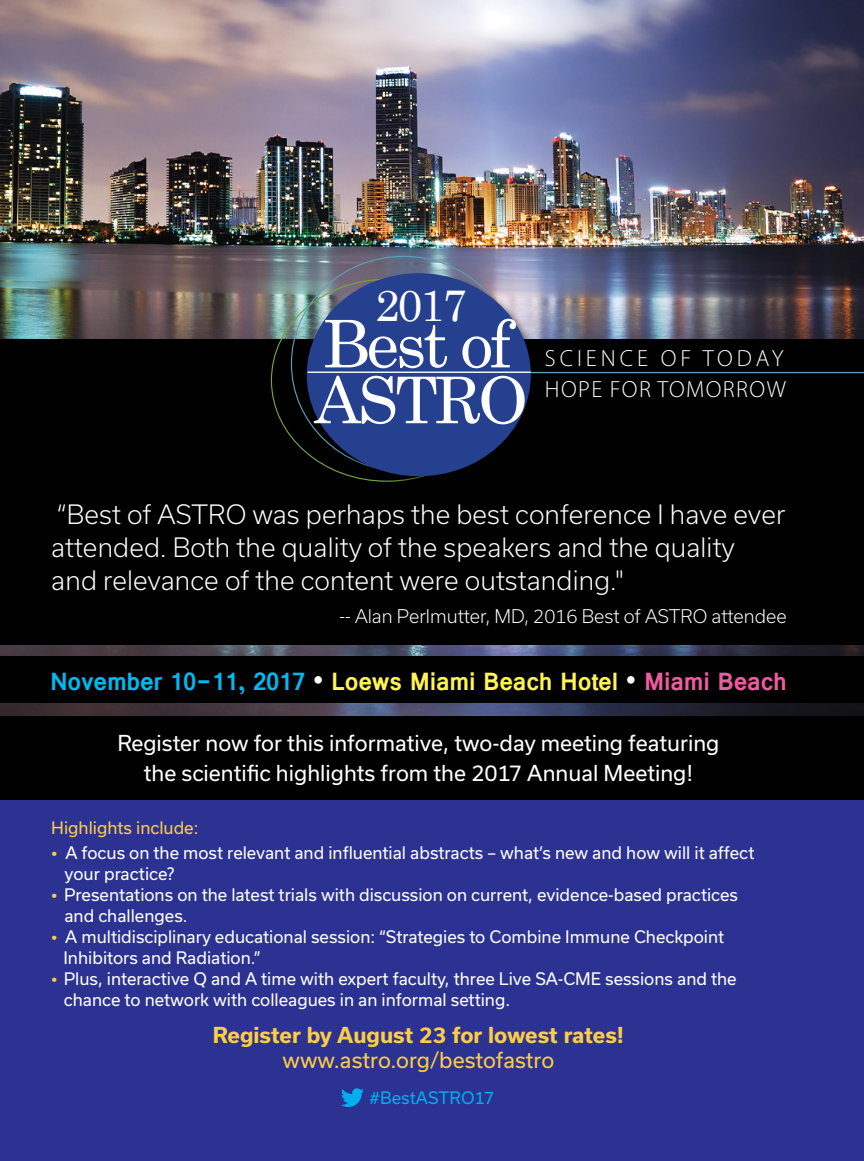
<style>
.page{position:relative;width:864px;height:1161px;background:#fff}
.page>*{position:absolute;margin:0;border:0;box-sizing:border-box;transform-origin:0 0}
.t1{font:65.7px "Century Schoolbook";letter-spacing:-.05em;color:#fff}
.t2{font:64.35px "Century Schoolbook";letter-spacing:-.05em;color:#fff}
.t3{font:44.1px "Century Schoolbook";color:#fff}
.t4{font:700 27px "Vrinda";letter-spacing:-.01em;color:#fff450}
.t5{font:300 25.5px/33px "Usual";letter-spacing:.005em;color:#fff}
.t6{font:300 23.4px/31.7px "Myriad Pro";letter-spacing:.07em;color:#fff}
.t7{font:21px/30px "Usual";color:#fff;text-align:center}
.t8{font:700 21px "Usual";color:#fdcd47}
.t9{font:21px "Usual";color:#fdcd47}
.t10{font:300 18px "Usual";color:#fff}
.t11{font:16.5px/21px "Usual";color:#fff}
.t12{font:16.5px "Usual";color:#fdcd47}
.t13{font:16.5px "Usual";letter-spacing:.005em;color:#00aeef}
.s1{color:#00b9f1}
.s2{color:#fff}
.s3{color:#ef5ba1}
.s4{font-weight:800;color:#fdcd47}
</style>
<div class="page">
<img style="left:0;top:645px;width:864px;height:72px">
<img style="left:0;top:0;width:864px;height:339px">
<div style="left:0;top:339px;width:864px;height:306px;background:#000"></div>
<div style="left:305px;top:271px;width:237px;height:216px;background:#000;opacity:.45"></div>
<div style="left:307px;top:273px;width:224px;height:203px;background:#25408f;border-radius:50%"></div>
<hr style="left:308px;top:372px;width:223px;height:1px;background:#fff">
<hr style="left:531px;top:372px;width:333px;height:1px;background:#5ca0b5">
<div style="left:0;top:656px;width:864px;height:47px;background:#000"></div>
<div style="left:0;top:774px;width:864px;height:387px;background:#2c3291"></div>
<div style="left:0;top:717px;width:864px;height:83px;background:#000"></div>
<svg style="left:341px;top:1088px;width:23px;height:19px"></svg>
<h3 class="t3" style="left:375px;top:269px;width:93px">2017</h3>
<h1 class="t1" style="left:322px;top:288px;width:191px">Best of</h1>
<h2 class="t2" style="left:314px;top:346px;width:215px">ASTRO</h2>
<h3 class="t6" style="left:545px;top:342px;width:243px">SCIENCE OF TODAY<br>HOPE FOR TOMORROW</h3>
<h3 class="t5" style="left:51px;top:498px;width:736px">“Best of ASTRO was perhaps the best conference I have ever attended. Both the quality of the speakers and the quality and relevance of the content were outstanding."</h3>
<p class="t10" style="left:339px;top:606px;width:449px">-- Alan Perlmutter, MD, 2016 Best of ASTRO attendee</p>
<h3 class="t4" style="left:50px;top:664px;width:738px"><span class="s1">November 10-11, 2017</span> <span class="s2">•</span> Loews Miami Beach Hotel <span class="s2">•</span> <span class="s3">Miami Beach</span></h3>
<p class="t7" style="left:118px;top:728px;width:603px">Register now for this informative, two-day meeting featuring the scientific highlights from the 2017 Annual Meeting!</p>
<p class="t12" style="left:51px;top:819px;width:149px">Highlights include:</p>
<p class="t11" style="left:65px;top:842px;width:691px;text-indent:-13px"><span class="s4">•</span> A focus on the most relevant and influential abstracts – what’s new and how will it affect your practice?</p>
<p class="t11" style="left:64px;top:884px;width:675px;text-indent:-13px"><span class="s4">•</span> Presentations on the latest trials with discussion on current, evidence-based practices and challenges.</p>
<p class="t11" style="left:63px;top:926px;width:662px;text-indent:-12px"><span class="s4">•</span> A multidisciplinary educational session: “Strategies to Combine Immune Checkpoint<br>Inhibitors and Radiation.”</p>
<p class="t11" style="left:64px;top:968px;width:674px;text-indent:-13px"><span class="s4">•</span> Plus, interactive Q and A time with expert faculty, three Live SA-CME sessions and the chance to network with colleagues in an informal setting.</p>
<p class="t8" style="left:213px;top:1023px;width:413px">Register by August 23 for lowest rates!</p>
<p class="t9" style="left:283px;top:1048px;width:273px">www.astro.org/bestofastro</p>
<p class="t13" style="left:370px;top:1089px;width:126px">#BestASTRO17</p>
</div>
